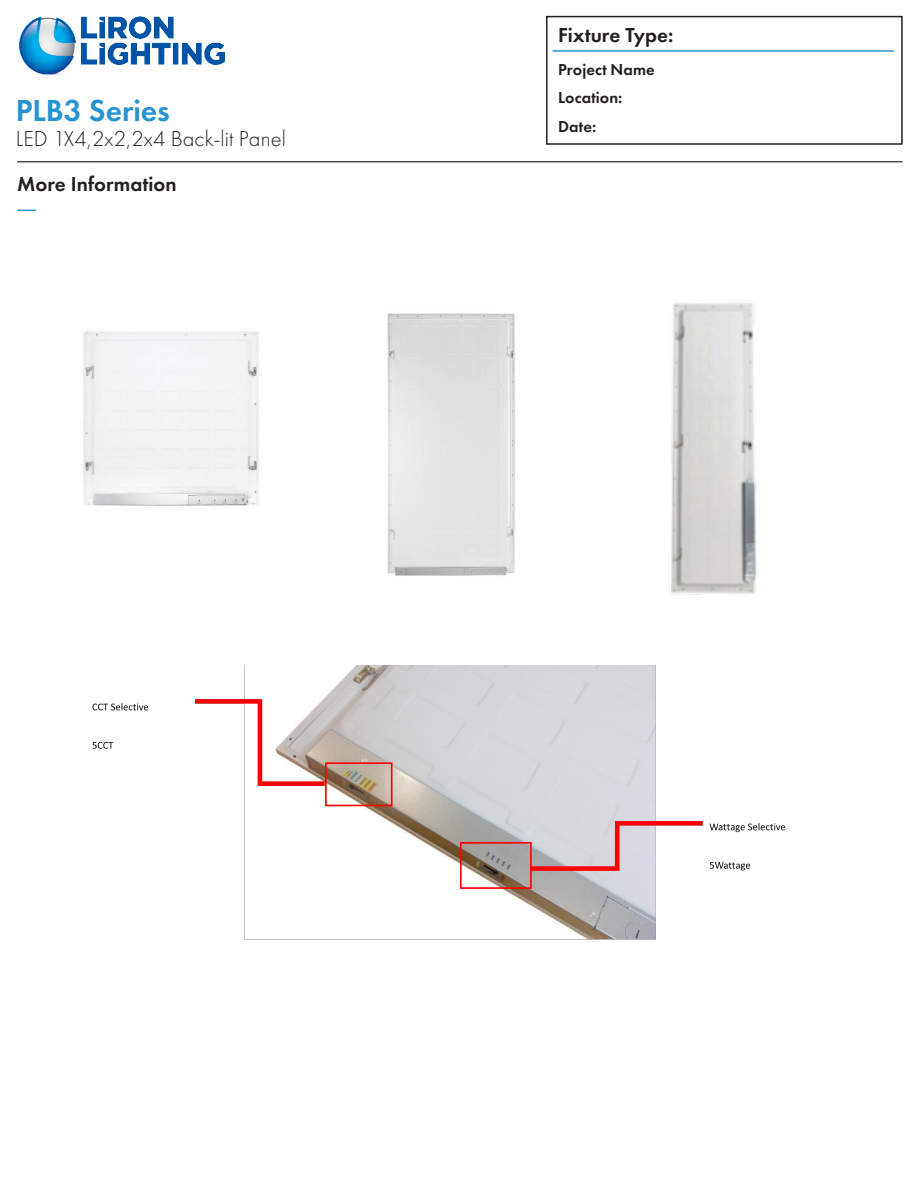
<style>
.page{position:relative;width:918px;height:1188px;background:#fff}
.page>*{position:absolute;margin:0;border:0;box-sizing:border-box;transform-origin:0 0}
.t1{font:600 31.5px "Futura PT";color:#2793d1}
.t2{font:300 22.5px "Futura PT";letter-spacing:.005em;color:#231f20}
.t3{font:600 21px "Futura PT";color:#231f20}
.t4{font:600 16.5px/28.5px "Futura PT";letter-spacing:.005em;color:#231f20}
</style>
<div class="page">
<div style="left:546px;top:16px;width:357px;height:129px;border:2px solid #231f20"></div>
<hr style="left:553px;top:50px;width:341px;height:2px;background:#2793d1">
<img style="left:19px;top:16px;width:206px;height:59px">
<hr style="left:17px;top:162px;width:886px;height:1px;background:#000">
<img style="left:92px;top:665px;width:694px;height:275px">
<img style="left:83px;top:331px;width:176px;height:175px">
<img style="left:387px;top:313px;width:129px;height:263px">
<img style="left:671px;top:302px;width:86px;height:293px">
<svg style="left:17px;top:210px;width:19px;height:1px"></svg>
<p class="t1" style="left:16px;top:90px;width:156px">PLB3 Series</p>
<p class="t2" style="left:16px;top:126px;width:272px">LED 1X4,2x2,2x4 Back-lit Panel</p>
<p class="t3" style="left:17px;top:170px;width:161px">More Information</p>
<p class="t3" style="left:558px;top:21px;width:117px">Fixture Type:</p>
<p class="t4" style="left:558px;top:55px;width:98px">Project Name<br>Location:<br>Date:</p>
</div>
